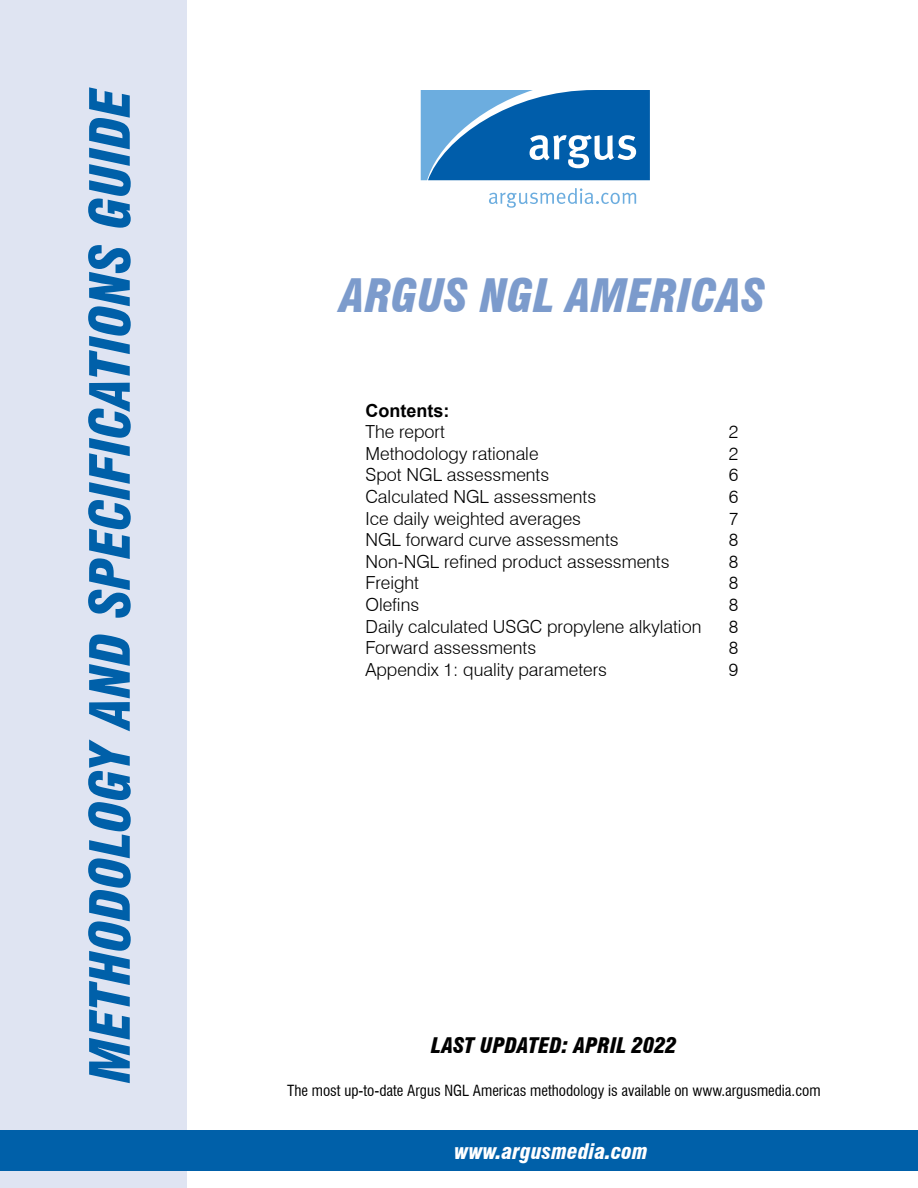
<style>
.page{position:relative;width:918px;height:1188px;background:#fff}
.page>*{position:absolute;margin:0;border:0;box-sizing:border-box;transform-origin:0 0}
.t1{font:italic 900 condensed 54px "Swiss 721 BT";color:#0060a9}
.t2{font:italic 900 condensed 45px "Swiss 721 BT";color:#7c9bcc}
.t3{font:italic 900 condensed 21px "Swiss 721 BT";color:#000}
.t4{font:italic 900 condensed 21px "Swiss 721 BT";color:#fff}
.t5{font:300 18px "Swiss 721 BT";color:#000}
.t6{font:700 18px "Arial";color:#000}
.t7{font:condensed 15px "Swiss 721 BT";color:#000}
</style>
<div class="page">
<div style="left:0;top:0;width:186px;height:1188px;background:#dfe4f2"></div>
<div style="left:0;top:1130px;width:918px;height:41px;background:#0060a9"></div>
<svg style="left:421px;top:91px;width:229px;height:89px;background:#2f7dbc"></svg>
<svg style="left:489px;top:188px;width:147px;height:20px"></svg>
<h1 class="t1" style="left:78px;top:1082px;width:997px;rotate:-90deg">METHODOLOGY AND SPECIFICATIONS GUIDE</h1>
<h2 class="t2" style="left:340px;top:268px;width:426px">ARGUS NGL AMERICAS</h2>
<p class="t6" style="left:365px;top:398px;width:85px">Contents:</p>
<p class="t5" style="left:365px;top:421px;width:81px">The report</p>
<p class="t5" style="left:729px;top:421px;width:11px">2</p>
<p class="t5" style="left:365px;top:443px;width:175px">Methodology rationale</p>
<p class="t5" style="left:729px;top:443px;width:11px">2</p>
<p class="t5" style="left:365px;top:464px;width:185px">Spot NGL assessments</p>
<p class="t5" style="left:729px;top:464px;width:11px">6</p>
<p class="t5" style="left:365px;top:486px;width:232px">Calculated NGL assessments</p>
<p class="t5" style="left:729px;top:486px;width:11px">6</p>
<p class="t5" style="left:365px;top:507px;width:217px">Ice daily weighted averages</p>
<p class="t5" style="left:729px;top:507px;width:11px">7</p>
<p class="t5" style="left:365px;top:529px;width:255px">NGL forward curve assessments</p>
<p class="t5" style="left:729px;top:529px;width:11px">8</p>
<p class="t5" style="left:365px;top:551px;width:306px">Non-NGL refined product assessments</p>
<p class="t5" style="left:729px;top:551px;width:11px">8</p>
<p class="t5" style="left:365px;top:572px;width:55px">Freight</p>
<p class="t5" style="left:729px;top:572px;width:11px">8</p>
<p class="t5" style="left:365px;top:594px;width:55px">Olefins</p>
<p class="t5" style="left:729px;top:594px;width:11px">8</p>
<p class="t5" style="left:365px;top:615px;width:337px">Daily calculated USGC propylene alkylation</p>
<p class="t5" style="left:729px;top:615px;width:11px">8</p>
<p class="t5" style="left:365px;top:637px;width:172px">Forward assessments</p>
<p class="t5" style="left:729px;top:637px;width:11px">8</p>
<p class="t5" style="left:365px;top:659px;width:243px">Appendix 1: quality parameters</p>
<p class="t5" style="left:729px;top:659px;width:11px">9</p>
<p class="t3" style="left:431px;top:1032px;width:247px">LAST UPDATED: APRIL 2022</p>
<p class="t7" style="left:287px;top:1081px;width:535px">The most up-to-date Argus NGL Americas methodology is available on www.argusmedia.com</p>
<p class="t4" style="left:454px;top:1138px;width:195px">WWW.ARGUSMEDIA.COM</p>
</div>
